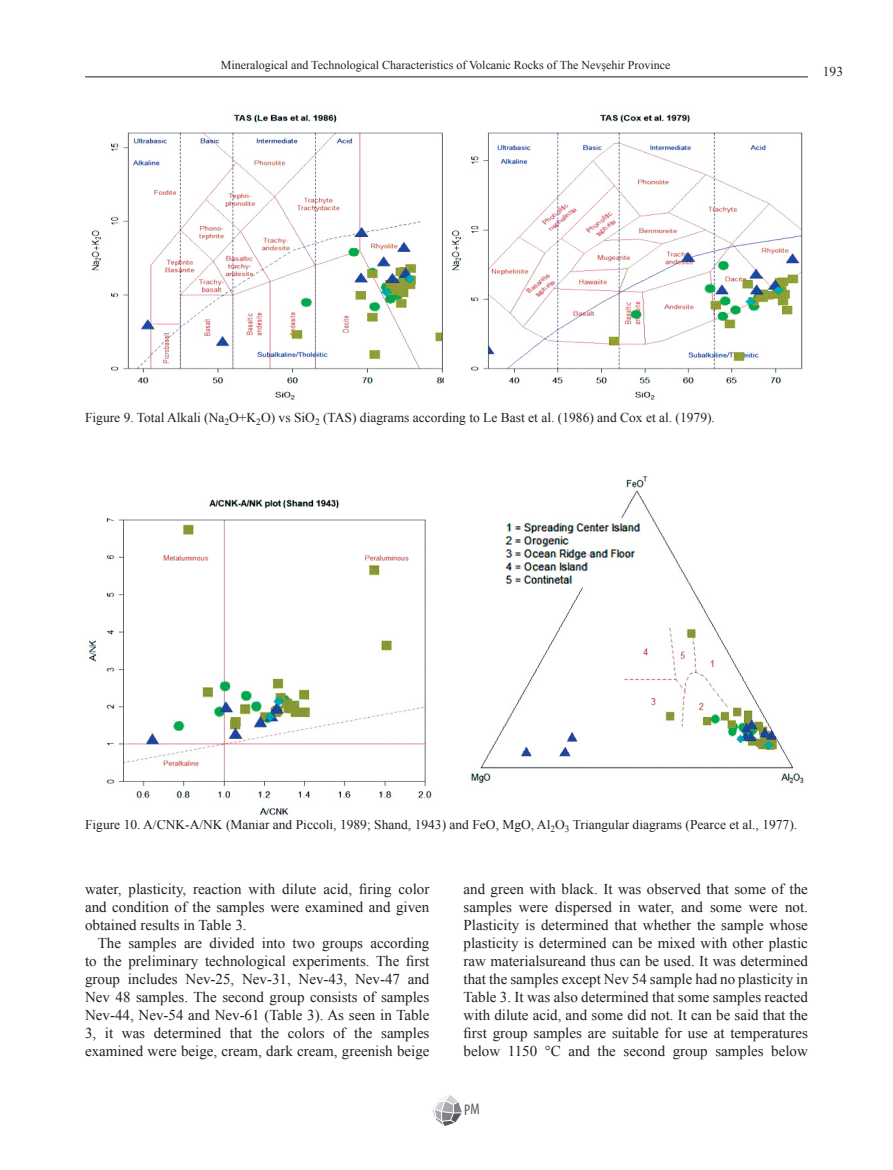
<style>
.page{position:relative;width:893px;height:1170px;background:#fff}
.page>*{position:absolute;margin:0;border:0;box-sizing:border-box;transform-origin:0 0}
.t1{font:condensed 15.45px "Myriad Pro";color:#57585a}
.t2{font:15px/18px "Times New Roman";color:#231f20;text-align:justify}
.Didascalie{font:13.5px "Times New Roman";color:#231f20}
.t3{font:12px "Times New Roman";color:#231f20}
</style>
<div class="page">
<hr style="left:85px;top:77px;width:723px;height:1px;background:#231f20">
<svg style="left:432px;top:1095px;width:30px;height:31px"></svg>
<img style="left:91px;top:111px;width:712px;height:289px">
<img style="left:89px;top:476px;width:715px;height:342px">
<p class="t3" style="left:221px;top:57px;width:451px">Mineralogical and Technological Characteristics of Volcanic Rocks of The Nevşehir Province</p>
<p class="Didascalie" style="left:823px;top:62px;width:22px">193</p>
<p class="Didascalie" style="left:85px;top:409px;width:631px">Figure 9. Total Alkali (Na<sub>2</sub>O+K<sub>2</sub>O) vs SiO<sub>2</sub> (TAS) diagrams according to Le Bast et al. (1986) and Cox et al. (1979).</p>
<p class="Didascalie" style="left:85px;top:815px;width:714px">Figure 10. A/CNK-A/NK (Maniar and Piccoli, 1989; Shand, 1943) and FeO, MgO, Al<sub>2</sub>O<sub>3</sub> Triangular diagrams (Pearce et al., 1977).</p>
<p class="t2" style="left:85px;top:879px;width:346px">water, plasticity, reaction with dilute acid, firing color and condition of the samples were examined and given obtained results in Table 3.</p>
<p class="t2" style="left:85px;top:933px;width:346px;text-indent:13px">The samples are divided into two groups according to the preliminary technological experiments. The first group includes Nev-25, Nev-31, Nev-43, Nev-47 and Nev 48 samples. The second group consists of samples Nev-44, Nev-54 and Nev-61 (Table 3). As seen in Table 3, it was determined that the colors of the samples examined were beige, cream, dark cream, greenish beige</p>
<p class="t2" style="left:463px;top:879px;width:346px">and green with black. It was observed that some of the samples were dispersed in water, and some were not.<br>Plasticity is determined that whether the sample whose plasticity is determined can be mixed with other plastic raw materialsureand thus can be used. It was determined that the samples except Nev 54 sample had no plasticity in Table 3. It was also determined that some samples reacted with dilute acid, and some did not. It can be said that the first group samples are suitable for use at temperatures below 1150 °C and the second group samples below</p>
<p class="t1" style="left:464px;top:1099px;width:17px">PM</p>
</div>
